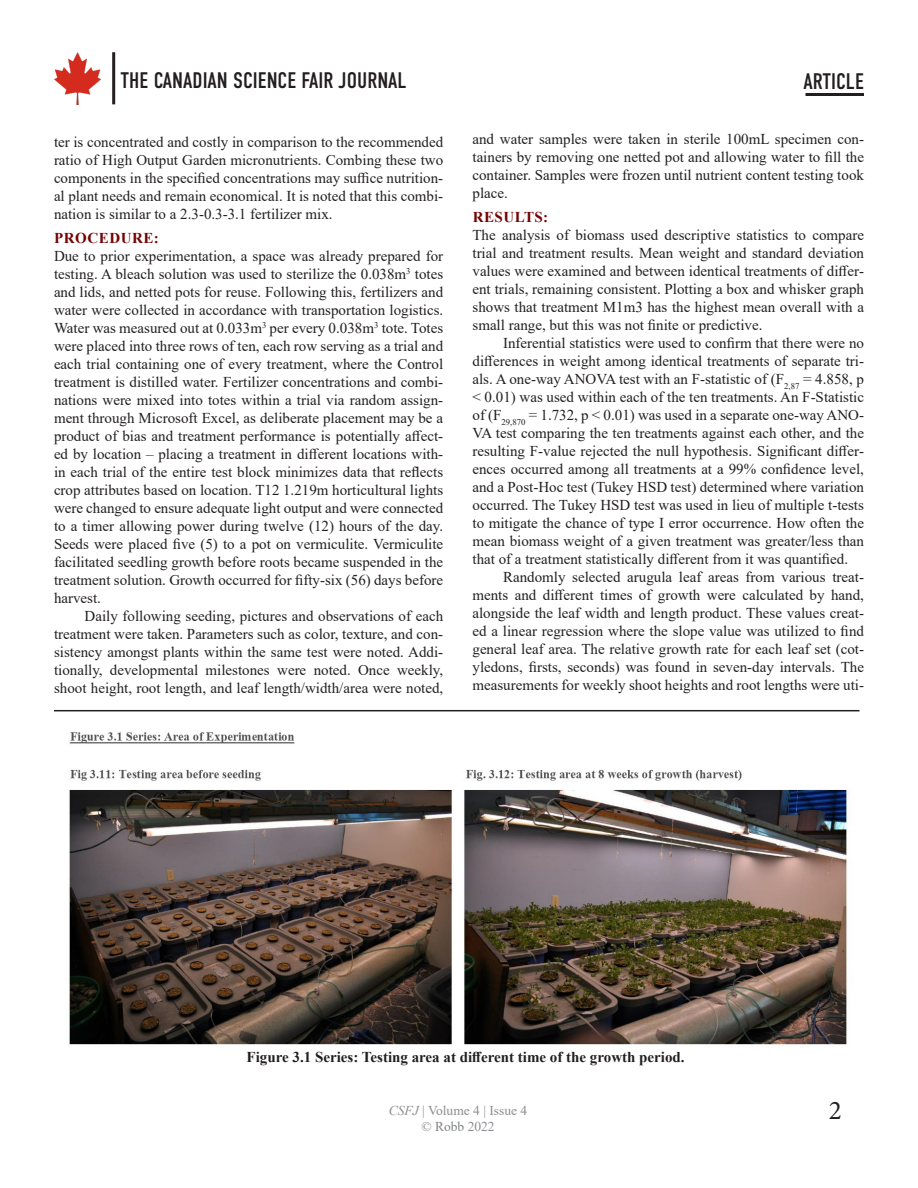
<style>
.page{position:relative;width:918px;height:1188px;background:#fff}
.page>*{position:absolute;margin:0;border:0;box-sizing:border-box;transform-origin:0 0}
.t1{font:27px "Minion Pro";color:#231f20}
.t2{font:22.5px "DIN Condensed";color:#231f20}
.Body_Text{font:15px/18px "Times New Roman";color:#231f20;text-align:justify}
.BodyTextINDENT{font:15px/18px "Times New Roman";color:#231f20;text-align:justify}
.Captions{font:700 15px "Times New Roman";color:#231f20}
.t3{font:700 15px "Times New Roman";letter-spacing:.035em;color:#740304}
.t4{font:13.5px/16.2px "Times New Roman";color:#8b8d90;text-align:center}
.s1{font-style:italic}
.s2{color:#828487}
</style>
<div class="page">
<img style="left:54px;top:52px;width:47px;height:52px">
<hr style="left:112px;top:52px;width:3px;height:52px;background:#231f20">
<hr style="left:806px;top:93px;width:58px;height:3px;background:#231f20">
<img style="left:69px;top:732px;width:779px;height:313px">
<hr style="left:54px;top:710px;width:806px;height:1px;background:#231f20">
<h2 class="t2" style="left:121px;top:68px;width:288px">THE CANADIAN SCIENCE FAIR JOURNAL</h2>
<h2 class="t2" style="left:803px;top:69px;width:62px">ARTICLE</h2>
<p class="Body_Text" style="left:54px;top:133px;width:391px">ter is concentrated and costly in comparison to the recommended ratio of High Output Garden micronutrients. Combing these two components in the specified concentrations may suffice nutrition&shy;al plant needs and remain economical. It is noted that this combi&shy;nation is similar to a 2.3-0.3-3.1 fertilizer mix.</p>
<p class="t3" style="left:54px;top:227px;width:106px">PROCEDURE:</p>
<p class="Body_Text" style="left:54px;top:247px;width:391px">Due to prior experimentation, a space was already prepared for testing. A bleach solution was used to sterilize the 0.038m<sup>3</sup> totes and lids, and netted pots for reuse. Following this, fertilizers and water were collected in accordance with transportation logistics.<br>Water was measured out at 0.033m<sup>3</sup> per every 0.038m<sup>3</sup> tote. Totes were placed into three rows of ten, each row serving as a trial and each trial containing one of every treatment, where the Control treatment is distilled water. Fertilizer concentrations and combi&shy;nations were mixed into totes within a trial via random assign&shy;ment through Microsoft Excel, as deliberate placement may be a product of bias and treatment performance is potentially affect&shy;ed by location – placing a treatment in different locations with&shy;in each trial of the entire test block minimizes data that reflects crop attributes based on location. T12 1.219m horticultural lights were changed to ensure adequate light output and were connected to a timer allowing power during twelve (12) hours of the day.<br>Seeds were placed five (5) to a pot on vermiculite. Vermiculite facilitated seedling growth before roots became suspended in the treatment solution. Growth occurred for fifty-six (56) days before harvest.</p>
<p class="BodyTextINDENT" style="left:54px;top:607px;width:391px;text-indent:31px">Daily following seeding, pictures and observations of each treatment were taken. Parameters such as color, texture, and con&shy;sistency amongst plants within the same test were noted. Addi&shy;tionally, developmental milestones were noted. Once weekly, shoot height, root length, and leaf length/width/area were noted,</p>
<p class="BodyTextINDENT" style="left:472px;top:129px;width:393px">and water samples were taken in sterile 100mL specimen con&shy;tainers by removing one netted pot and allowing water to fill the container. Samples were frozen until nutrient content testing took place.</p>
<p class="t3" style="left:473px;top:206px;width:77px">RESULTS:</p>
<p class="Body_Text" style="left:472px;top:225px;width:393px">The analysis of biomass used descriptive statistics to compare trial and treatment results. Mean weight and standard deviation values were examined and between identical treatments of differ&shy;ent trials, remaining consistent. Plotting a box and whisker graph shows that treatment M1m3 has the highest mean overall with a small range, but this was not finite or predictive.</p>
<p class="BodyTextINDENT" style="left:472px;top:333px;width:393px;text-indent:31px">Inferential statistics were used to confirm that there were no differences in weight among identical treatments of separate tri&shy;als. A one-way ANOVA test with an F-statistic of (F<sub>2,87</sub> = 4.858, p &lt; 0.01) was used within each of the ten treatments. An F-Statistic of (F<sub>29,870</sub> = 1.732, p &lt; 0.01) was used in a separate one-way ANO-VA test comparing the ten treatments against each other, and the resulting F-value rejected the null hypothesis. Significant differ&shy;ences occurred among all treatments at a 99% confidence level, and a Post-Hoc test (Tukey HSD test) determined where variation occurred. The Tukey HSD test was used in lieu of multiple t-tests to mitigate the chance of type I error occurrence. How often the mean biomass weight of a given treatment was greater/less than that of a treatment statistically different from it was quantified.</p>
<p class="BodyTextINDENT" style="left:472px;top:567px;width:393px;text-indent:31px">Randomly selected arugula leaf areas from various treat&shy;ments and different times of growth were calculated by hand, alongside the leaf width and length product. These values creat&shy;ed a linear regression where the slope value was utilized to find general leaf area. The relative growth rate for each leaf set (cot&shy;yledons, firsts, seconds) was found in seven-day intervals. The measurements for weekly shoot heights and root lengths were uti-</p>
<p class="Captions" style="left:247px;top:1046px;width:440px">Figure 3.1 Series: Testing area at different time of the growth period.</p>
<p class="t4" style="left:389px;top:1102px;width:140px"><span class="s1">CSFJ</span> | Volume 4 | Issue 4 © <span class="s2">Robb</span> 2022</p>
<h1 class="t1" style="left:829px;top:1092px;width:14px">2</h1>
</div>
